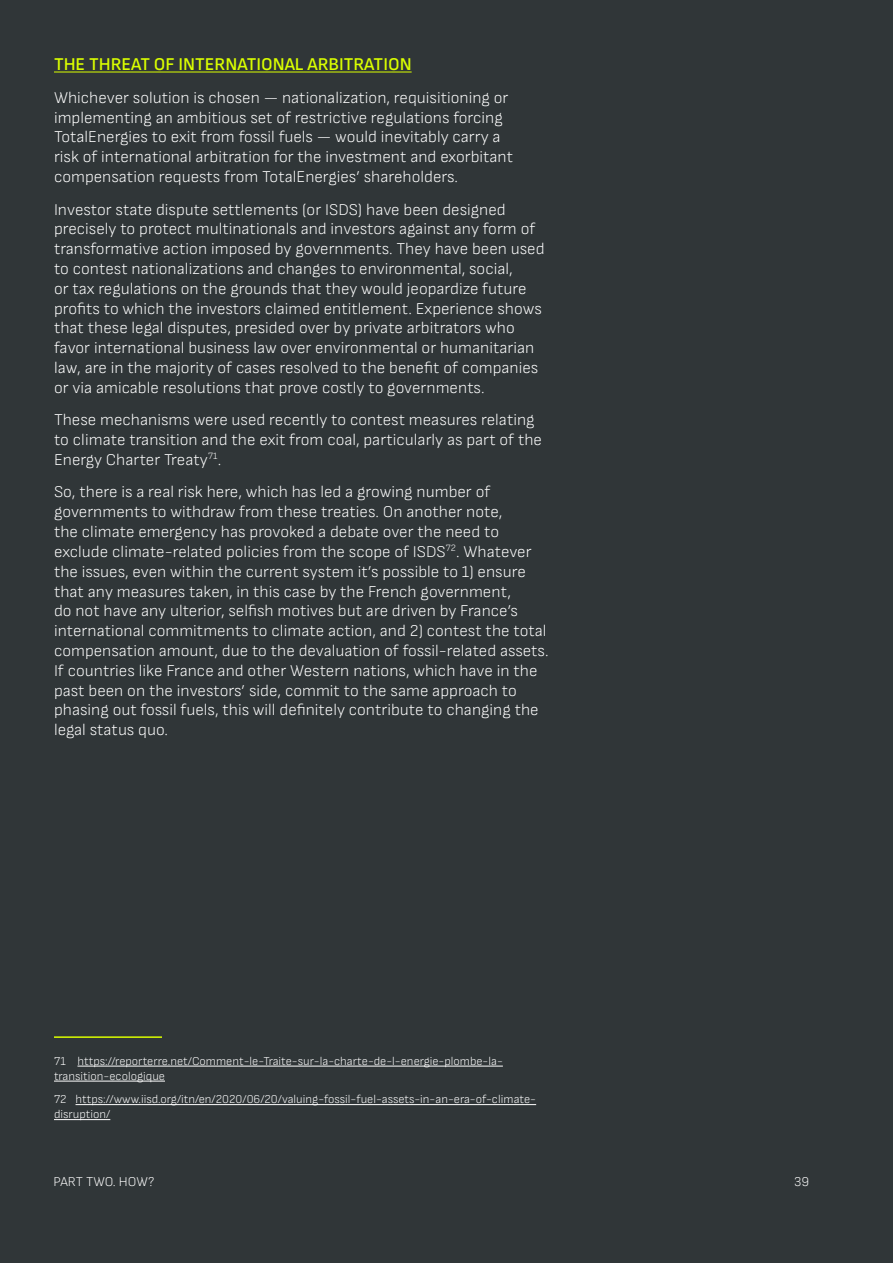
<style>
.page{position:relative;width:893px;height:1263px;background:#303638}
.page>*{position:absolute;margin:0;border:0;box-sizing:border-box;transform-origin:0 0}
.t1{font:600 18px "Sofia Sans";color:#daff00}
.t2{font:300 16.5px/19.8px "Sofia Sans";color:#fff}
.t3{font:300 13.5px "Sofia Sans";letter-spacing:-.005em;color:#fff}
.t4{font:300 12px/15px "Sofia Sans";color:#fff}
</style>
<div class="page">
<hr style="left:0;top:0;width:1px;height:1263px;background:#e4e2e2">
<hr style="left:54px;top:72px;width:358px;height:1px;background:#daff00">
<hr style="left:54px;top:1036px;width:108px;height:2px;background:#daff00">
<hr style="left:77px;top:1066px;width:426px;height:1px;background:#fff">
<hr style="left:54px;top:1081px;width:111px;height:1px;background:#fff">
<hr style="left:76px;top:1104px;width:460px;height:1px;background:#fff">
<hr style="left:54px;top:1119px;width:56px;height:1px;background:#fff">
<p class="t1" style="left:54px;top:54px;width:359px">THE THREAT OF INTERNATIONAL ARBITRATION</p>
<p class="t2" style="left:54px;top:87px;width:461px">Whichever solution is chosen — nationalization, requisitioning or implementing an ambitious set of restrictive regulations forcing TotalEnergies to exit from fossil fuels — would inevitably carry a risk of international arbitration for the investment and exorbitant compensation requests from TotalEnergies’ shareholders.</p>
<p class="t2" style="left:54px;top:199px;width:492px">Investor state dispute settlements (or ISDS) have been designed precisely to protect multinationals and investors against any form of transformative action imposed by governments. They have been used to contest nationalizations and changes to environmental, social,<br>or tax regulations on the grounds that they would jeopardize future profits to which the investors claimed entitlement. Experience shows that these legal disputes, presided over by private arbitrators who favor international business law over environmental or humanitarian law, are in the majority of cases resolved to the benefit of companies or via amicable resolutions that prove costly to governments.</p>
<p class="t2" style="left:54px;top:410px;width:490px">These mechanisms were used recently to contest measures relating to climate transition and the exit from coal, particularly as part of the<br>Energy Charter Treaty<sup>71</sup>.</p>
<p class="t2" style="left:54px;top:482px;width:496px">So, there is a real risk here, which has led a growing number of governments to withdraw from these treaties. On another note,<br>the climate emergency has provoked a debate over the need to exclude climate-related policies from the scope of ISDS<sup>72</sup>. Whatever the issues, even within the current system it’s possible to 1) ensure that any measures taken, in this case by the French government,<br>do not have any ulterior, selfish motives but are driven by France’s international commitments to climate action, and 2) contest the total compensation amount, due to the devaluation of fossil-related assets.<br>If countries like France and other Western nations, which have in the past been on the investors’ side, commit to the same approach to phasing out fossil fuels, this will definitely contribute to changing the legal status quo.</p>
<p class="t4" style="left:54px;top:1053px;width:450px">71 https://reporterre.net/Comment-le-Traite-sur-la-charte-de-l-energie-plombe-la&shy;transition-ecologique</p>
<p class="t4" style="left:54px;top:1092px;width:484px">72 https://www.iisd.org/itn/en/2020/06/20/valuing-fossil-fuel-assets-in-an-era-of-climate&shy;disruption/</p>
<p class="t3" style="left:53px;top:1174px;width:102px">PART TWO. HOW?</p>
<p class="t3" style="left:794px;top:1174px;width:17px">39</p>
</div>
